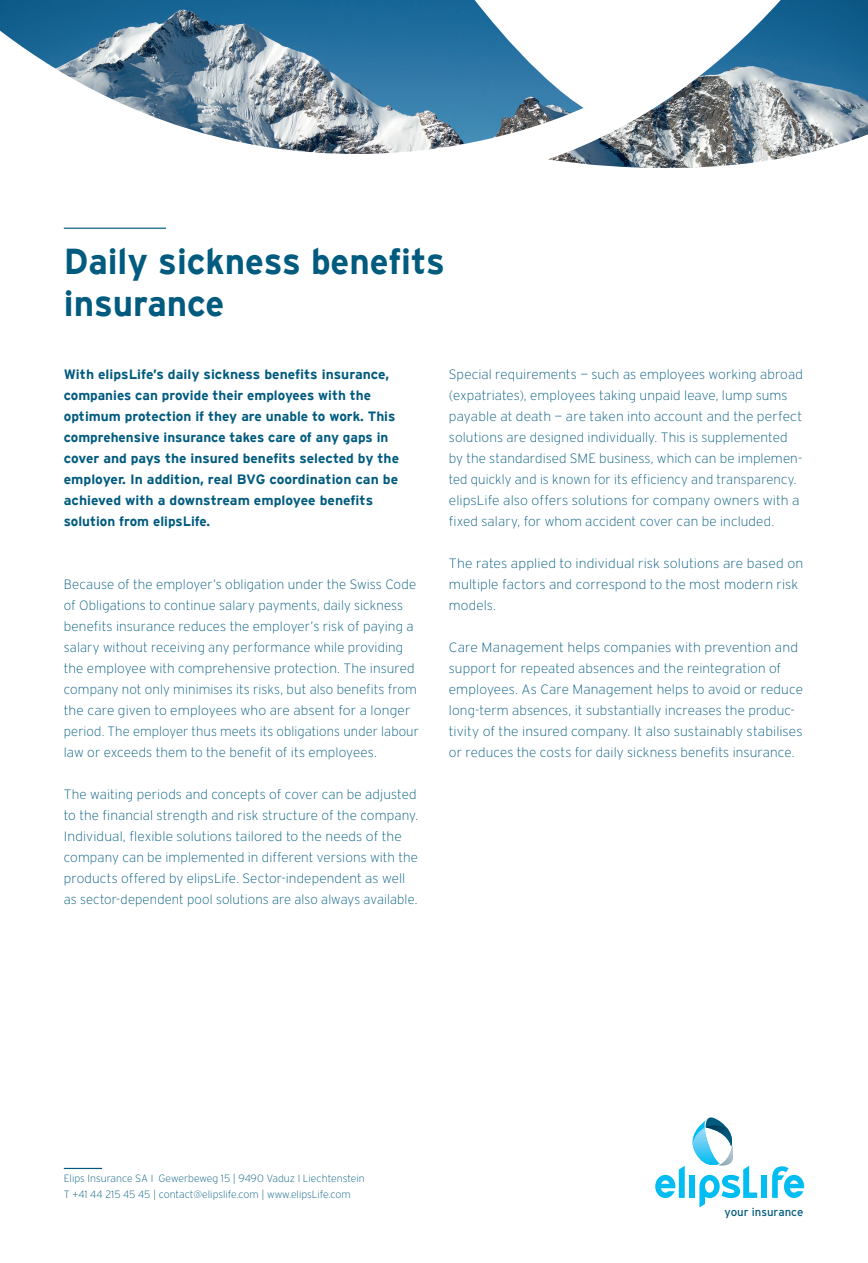
<style>
.page{position:relative;width:868px;height:1263px;background:#fff}
.page>*{position:absolute;margin:0;border:0;box-sizing:border-box;transform-origin:0 0}
.t1{font:700 36px/42px "Interstate";color:#005b7f}
.t2{font:200 13.5px/21px "Interstate";letter-spacing:.005em;color:#005b7f}
.t3{font:700 13.5px/21px "Interstate";color:#005b7f}
.t4{font:11.4px "Interstate";color:#005b7f}
.t5{font:200 10.5px/15.8px "Interstate";color:#005b7f}
</style>
<div class="page">
<hr style="left:64px;top:1168px;width:38px;height:1px;background:#005b7f">
<img style="left:0;top:0;width:867px;height:168px">
<div style="left:760px;top:1175px;width:6px;height:23px;background:#01bdf2"></div>
<svg style="left:772px;top:1166px;width:32px;height:32px"></svg>
<svg style="left:655px;top:1117px;width:102px;height:90px"></svg>
<img style="left:718px;top:1145px;width:14px;height:20px">
<h1 class="t1" style="left:64px;top:240px;width:382px">Daily sickness benefits insurance</h1>
<p class="t3" style="left:64px;top:363px;width:337px">With elipsLife’s daily sickness benefits insurance, companies can provide their employees with the optimum protection if they are unable to work. This comprehensive insurance takes care of any gaps in cover and pays the insured benefits selected by the employer. In addition, real BVG coordination can be achieved with a downstream employee benefits solution from elipsLife.</p>
<p class="t2" style="left:449px;top:364px;width:355px">Special requirements — such as employees working abroad (expatriates), employees taking unpaid leave, lump sums payable at death — are taken into account and the perfect solutions are designed individually. This is supplemented by the standardised SME business, which can be implemen&shy;ted quickly and is known for its efficiency and transparency. elipsLife also offers solutions for company owners with a fixed salary, for whom accident cover can be included.</p>
<p class="t2" style="left:449px;top:553px;width:356px">The rates applied to individual risk solutions are based on multiple factors and correspond to the most modern risk models.</p>
<p class="t2" style="left:449px;top:637px;width:355px">Care Management helps companies with prevention and support for repeated absences and the reintegration of employees. As Care Management helps to avoid or reduce long-term absences, it substantially increases the produc&shy;tivity of the insured company. It also sustainably stabilises or reduces the costs for daily sickness benefits insurance.</p>
<p class="t2" style="left:64px;top:574px;width:356px">Because of the employer’s obligation under the Swiss Code of Obligations to continue salary payments, daily sickness benefits insurance reduces the employer’s risk of paying a salary without receiving any performance while providing the employee with comprehensive protection. The insured company not only minimises its risks, but also benefits from the care given to employees who are absent for a longer period. The employer thus meets its obligations under labour law or exceeds them to the benefit of its employees.</p>
<p class="t2" style="left:64px;top:784px;width:356px">The waiting periods and concepts of cover can be adjusted to the financial strength and risk structure of the company.<br>Individual, flexible solutions tailored to the needs of the company can be implemented in different versions with the products offered by elipsLife. Sector-independent as well as sector-dependent pool solutions are also always available.</p>
<p class="t5" style="left:64px;top:1170px;width:302px">Elips Insurance SA I Gewerbeweg 15 | 9490 Vaduz I Liechtenstein<br>T +41 44 215 45 45 | contact@elipslife.com | www.elipsLife.com</p>
<p class="t4" style="left:724px;top:1205px;width:81px">your insurance</p>
</div>
